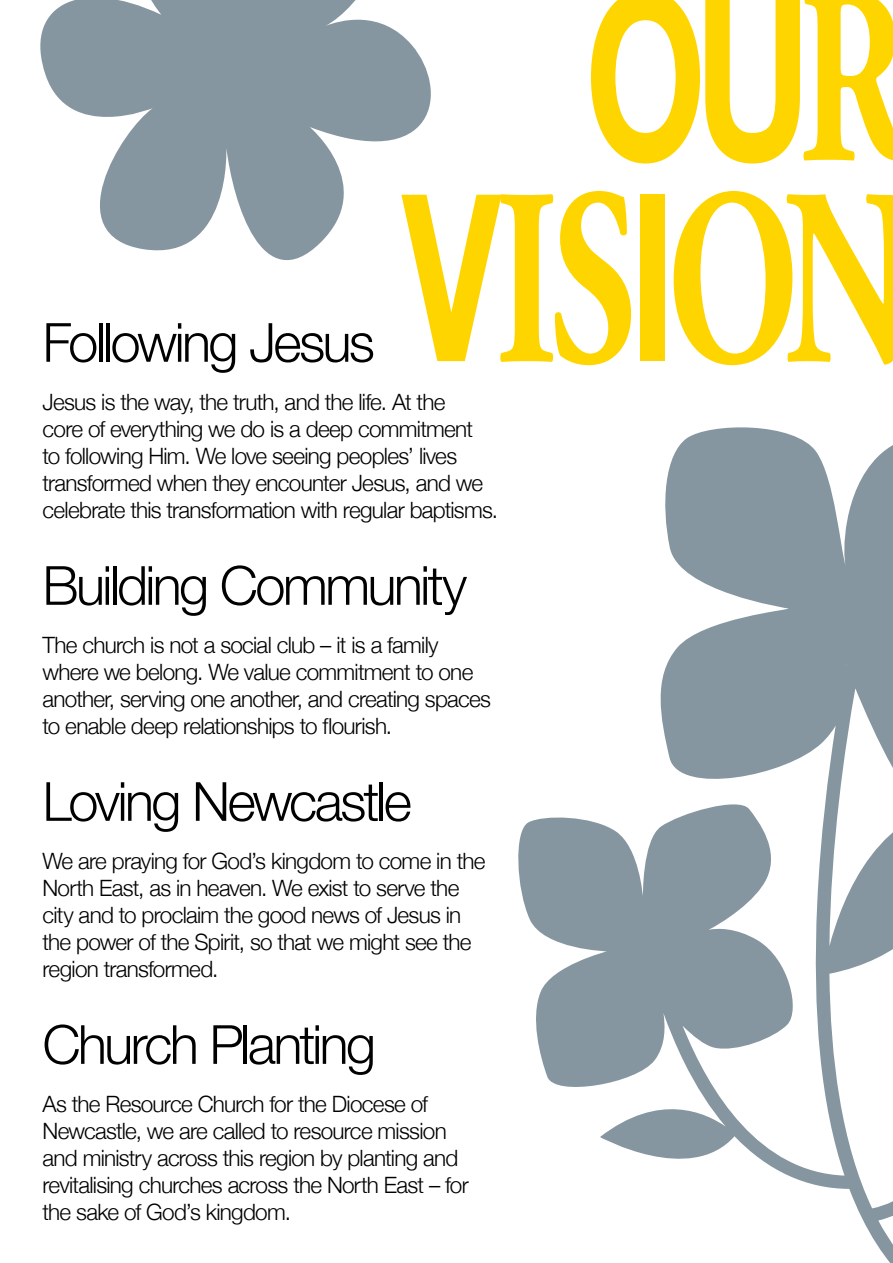
<style>
.page{position:relative;width:893px;height:1263px;background:#fff}
.page>*{position:absolute;margin:0;border:0;box-sizing:border-box;transform-origin:0 0}
.t1{font:700 251.7px "Adobe Garamond Pro";color:#ffd500;scale:.67 1}
.t2{font:700 232.95px "Helvetica Neue";color:#ffd500;scale:.67 1}
.t3{font:300 54px "Helvetica Neue";letter-spacing:-.05em;color:#000}
.t4{font:300 22.5px/27px "Helvetica Neue";letter-spacing:-.03em;color:#000}
.s1{font-family:"Adobe Garamond Pro";font-size:251.7px}
.s2{font-family:"Helvetica Neue";font-size:232.95px}
</style>
<div class="page">
<svg style="left:518px;top:427px;width:375px;height:836px"></svg>
<svg style="left:40px;top:0;width:391px;height:260px;fill:#8596a0"></svg>
<h2 class="t2" style="left:585px;top:-106px;width:486px">OU<span class="s1">R</span></h2>
<h1 class="t1" style="left:403px;top:135px;width:759px"><span class="s2">V</span>IS<span class="s2">I</span>ON</h1>
<h3 class="t3" style="left:43px;top:299px;width:334px">Following Jesus</h3>
<p class="t4" style="left:43px;top:387px;width:432px">Jesus is the way, the truth, and the life. At the core of everything we do is a deep commitment</p>
<p class="t4" style="left:43px;top:441px;width:457px">to following Him. We love seeing peoples’ lives transformed when they encounter Jesus, and we celebrate this transformation with regular baptisms.</p>
<h3 class="t3" style="left:43px;top:542px;width:426px">Building Community</h3>
<p class="t4" style="left:43px;top:630px;width:450px">The church is not a social club – it is a family where we belong. We value commitment to one another, serving one another, and creating spaces to enable deep relationships to flourish.</p>
<h3 class="t3" style="left:43px;top:758px;width:371px">Loving Newcastle</h3>
<p class="t4" style="left:43px;top:846px;width:444px">We are praying for God’s kingdom to come in the North East, as in heaven. We exist to serve the city and to proclaim the good news of Jesus in the power of the Spirit, so that we might see the region transformed.</p>
<h3 class="t3" style="left:43px;top:1001px;width:335px">Church Planting</h3>
<p class="t4" style="left:43px;top:1089px;width:428px">As the Resource Church for the Diocese of Newcastle, we are called to resource mission and ministry across this region by planting and revitalising churches across the North East – for the sake of God’s kingdom.</p>
</div>
